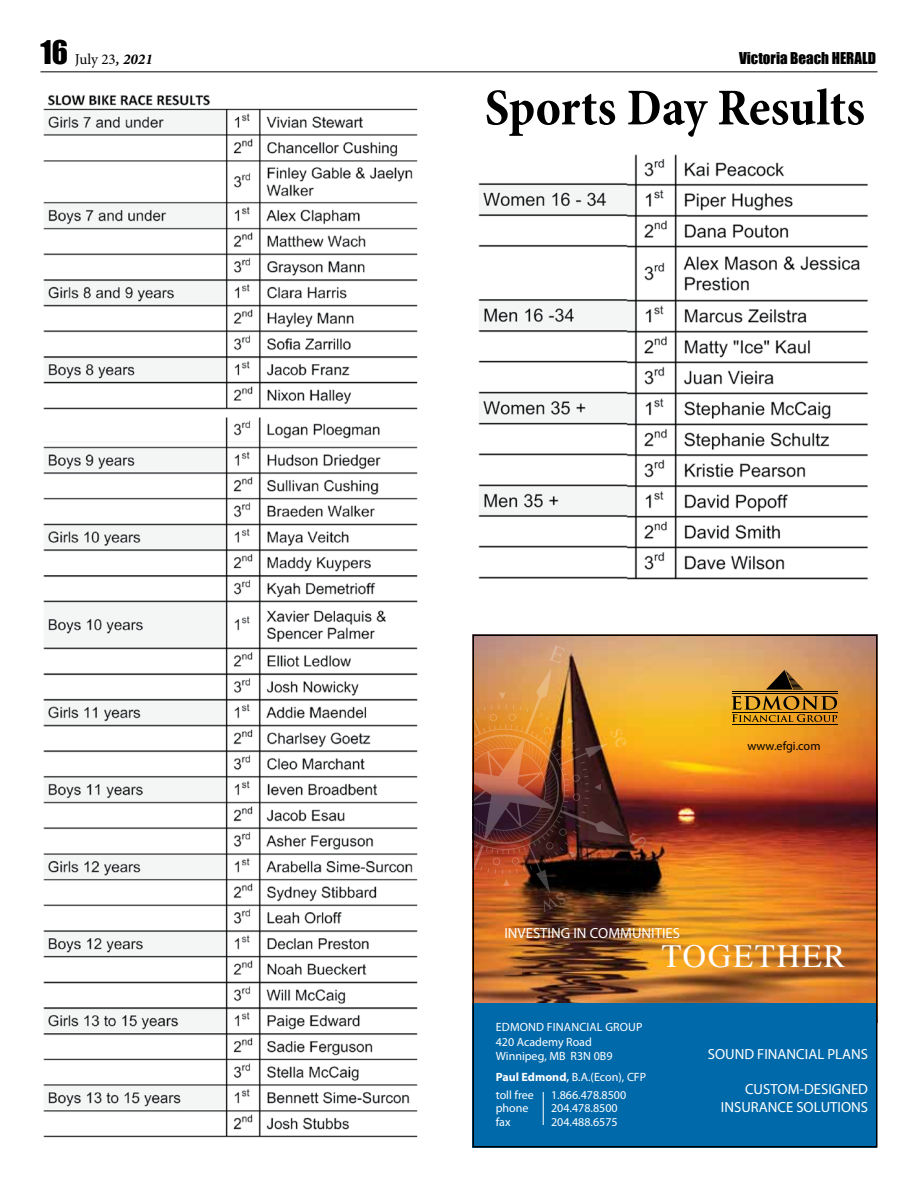
<style>
.page{position:relative;width:918px;height:1188px;background:#fff}
.page>*{position:absolute;margin:0;border:0;box-sizing:border-box;transform-origin:0 0}
.t1{font:700 condensed 52.2px "Minion Pro";color:#000}
.t2{font:32.4px "Times";letter-spacing:.06em;color:#fff}
.t3{font:15px "Impact";color:#000}
.t4{font:15px "Minion Pro";letter-spacing:-.005em;color:#000}
.t5{font:14.7px/17.7px "Myriad Pro";color:#fff;text-align:right}
.t6{font:12.15px "Myriad Pro";color:#000}
.t7{font:12px/14.1px "Myriad Pro";color:#fff}
.s1{font-family:"Impact";font-size:30px}
.s2{font-weight:700;font-style:italic}
.s3{font-weight:700}
.s4{font-weight:600}
</style>
<div class="page">
<hr style="left:40px;top:71px;width:838px;height:1px;background:#000">
<img style="left:43px;top:94px;width:375px;height:1044px">
<img style="left:478px;top:155px;width:390px;height:425px">
<img style="left:475px;top:637px;width:400px;height:366px">
<hr style="left:732px;top:693px;width:106px;height:1px;background:#000">
<hr style="left:732px;top:712px;width:106px;height:1px;background:#000">
<hr style="left:732px;top:724px;width:106px;height:1px;background:#000">
<hr style="left:732px;top:691px;width:106px;height:1px;background:#000">
<svg style="left:731px;top:696px;width:106px;height:26px;background:#ab781d"></svg>
<svg style="left:766px;top:670px;width:37px;height:20px"></svg>
<img style="left:475px;top:645px;width:171px;height:287px">
<img style="left:475px;top:733px;width:86px;height:113px">
<div style="left:472px;top:1003px;width:406px;height:145px;background:#0069aa"></div>
<hr style="left:543px;top:1092px;width:1px;height:33px;background:#fff">
<div style="left:472px;top:634px;width:406px;height:514px;border:2px solid #000"></div>
<p class="t4" style="left:40px;top:49px;width:114px"><span class="s1">16</span> July 23<span class="s2">, 2021</span></p>
<p class="t3" style="left:739px;top:47px;width:138px">Victoria Beach HERALD</p>
<h1 class="t1" style="left:485px;top:72px;width:382px">Sports Day Results</h1>
<p class="t6" style="left:747px;top:738px;width:75px">www.efgi.com</p>
<p class="t5" style="left:504px;top:924px;width:177px">INVESTING IN COMMUNITIES</p>
<h2 class="t2" style="left:662px;top:926px;width:185px">TOGETHER</h2>
<p class="t7" style="left:496px;top:1020px;width:148px">EDMOND FINANCIAL GROUP<br>420 Academy Road<br>Winnipeg, MB R3N 0B9</p>
<p class="t7" style="left:496px;top:1067px;width:152px;line-height:18px"><span class="s3">Paul Edmond</span><span class="s4">,</span> B.A.(Econ), CFP toll free</p>
<p class="t7" style="left:551px;top:1087px;width:77px">1.866.478.8500</p>
<p class="t7" style="left:496px;top:1101px;width:34px">phone</p>
<p class="t7" style="left:551px;top:1101px;width:68px">204.478.8500</p>
<p class="t7" style="left:496px;top:1114px;width:16px">fax</p>
<p class="t7" style="left:551px;top:1114px;width:68px">204.488.6575</p>
<p class="t5" style="left:708px;top:1045px;width:162px">SOUND FINANCIAL PLANS</p>
<p class="t5" style="left:721px;top:1080px;width:149px">CUSTOM-DESIGNED<br>INSURANCE SOLUTIONS</p>
</div>
